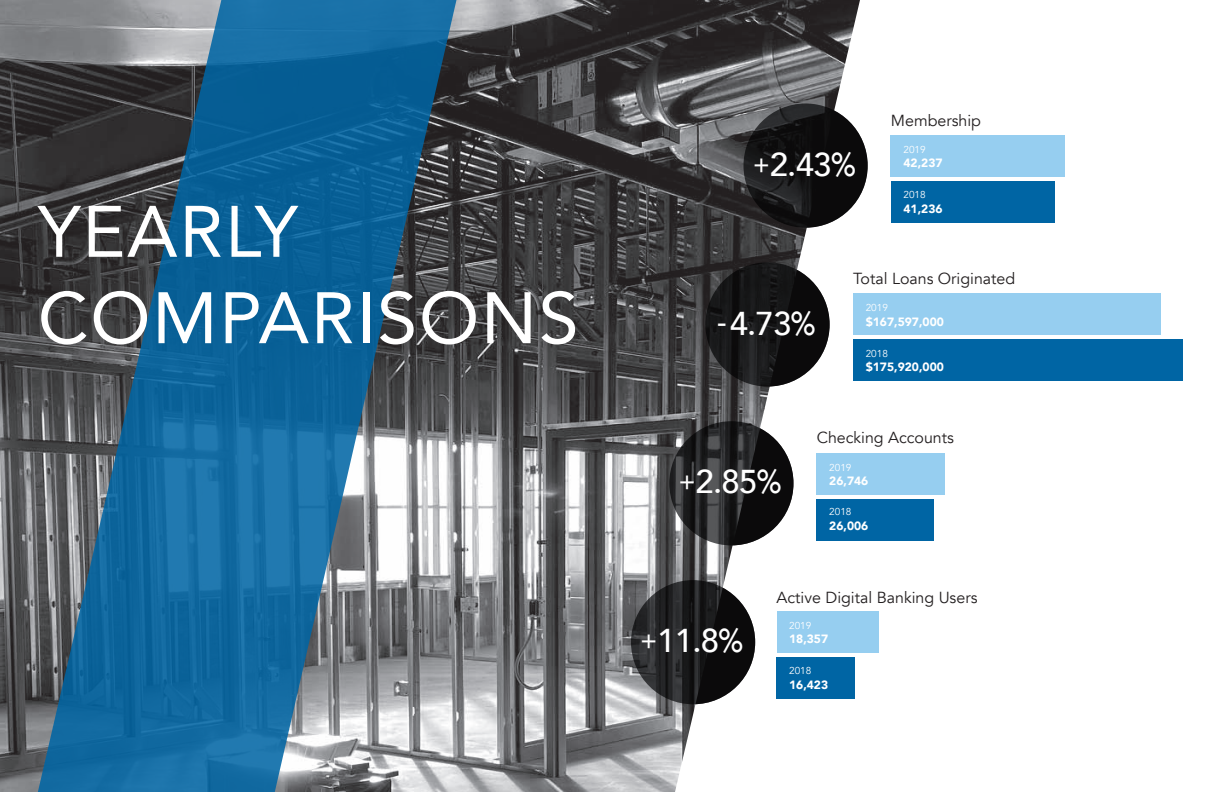
<style>
.page{position:relative;width:1224px;height:792px;background:#fff}
.page>*{position:absolute;margin:0;border:0;box-sizing:border-box;transform-origin:0 0}
.t1{font:72px/86.4px "Avenir";letter-spacing:.025em;color:#fff}
.t2{font:500 33px "Avenir";letter-spacing:-.025em;color:#fff}
.t3{font:16px "Avenir";color:#231f20}
.t4{font:900 12px "Avenir";color:#fff}
.t5{font:10px "Avenir";color:#fff}
.s1{font-size:25px}
.s2{font-size:30px}
</style>
<div class="page">
<img style="left:0;top:0;width:860px;height:792px">
<svg style="left:38px;top:0;width:419px;height:792px;background:#396a8a"></svg>
<div style="left:891px;top:135px;width:174px;height:41px;background:#96cef0"></div>
<div style="left:853px;top:294px;width:308px;height:41px;background:#96cef0"></div>
<div style="left:817px;top:454px;width:128px;height:41px;background:#96cef0"></div>
<div style="left:777px;top:611px;width:102px;height:41px;background:#96cef0"></div>
<div style="left:891px;top:181px;width:164px;height:41px;background:#0065a4"></div>
<div style="left:853px;top:340px;width:330px;height:41px;background:#0065a4"></div>
<div style="left:817px;top:500px;width:117px;height:41px;background:#0065a4"></div>
<div style="left:777px;top:657px;width:78px;height:41px;background:#0065a4"></div>
<svg style="left:744px;top:104px;width:124px;height:124px;background:#131314"></svg>
<svg style="left:705px;top:262px;width:125px;height:125px;background:#141415"></svg>
<svg style="left:669px;top:421px;width:124px;height:124px;background:#212123"></svg>
<svg style="left:631px;top:580px;width:124px;height:124px;background:#1b1b1d"></svg>
<h1 class="t1" style="left:38px;top:187px;width:542px">YEARLY<br>COMPARISONS</h1>
<h2 class="t2" style="left:753px;top:136px;width:104px"><span class="s1">+</span>2.43%</h2>
<p class="t3" style="left:891px;top:111px;width:92px">Membership</p>
<p class="t5" style="left:903px;top:143px;width:24px">2019</p>
<p class="t4" style="left:903px;top:153px;width:41px">42,237</p>
<p class="t5" style="left:903px;top:189px;width:24px">2018</p>
<p class="t4" style="left:903px;top:198px;width:41px">41,236</p>
<h2 class="t2" style="left:717px;top:295px;width:100px"><span class="s2">-</span>4.73%</h2>
<p class="t3" style="left:853px;top:269px;width:164px">Total Loans Originated</p>
<p class="t5" style="left:866px;top:302px;width:24px">2019</p>
<p class="t4" style="left:866px;top:311px;width:80px">$167,597,000</p>
<p class="t5" style="left:866px;top:348px;width:24px">2018</p>
<p class="t4" style="left:866px;top:357px;width:80px">$175,920,000</p>
<h2 class="t2" style="left:679px;top:453px;width:104px"><span class="s1">+</span>2.85%</h2>
<p class="t3" style="left:817px;top:428px;width:139px">Checking Accounts</p>
<p class="t5" style="left:829px;top:462px;width:24px">2019</p>
<p class="t4" style="left:829px;top:471px;width:41px">26,746</p>
<p class="t5" style="left:829px;top:506px;width:24px">2018</p>
<p class="t4" style="left:829px;top:515px;width:41px">26,006</p>
<h2 class="t2" style="left:641px;top:612px;width:104px"><span class="s1">+</span>11.8%</h2>
<p class="t3" style="left:777px;top:588px;width:202px">Active Digital Banking Users</p>
<p class="t5" style="left:789px;top:619px;width:24px">2019</p>
<p class="t4" style="left:789px;top:629px;width:41px">18,357</p>
<p class="t5" style="left:789px;top:665px;width:24px">2018</p>
<p class="t4" style="left:789px;top:674px;width:41px">16,423</p>
</div>
